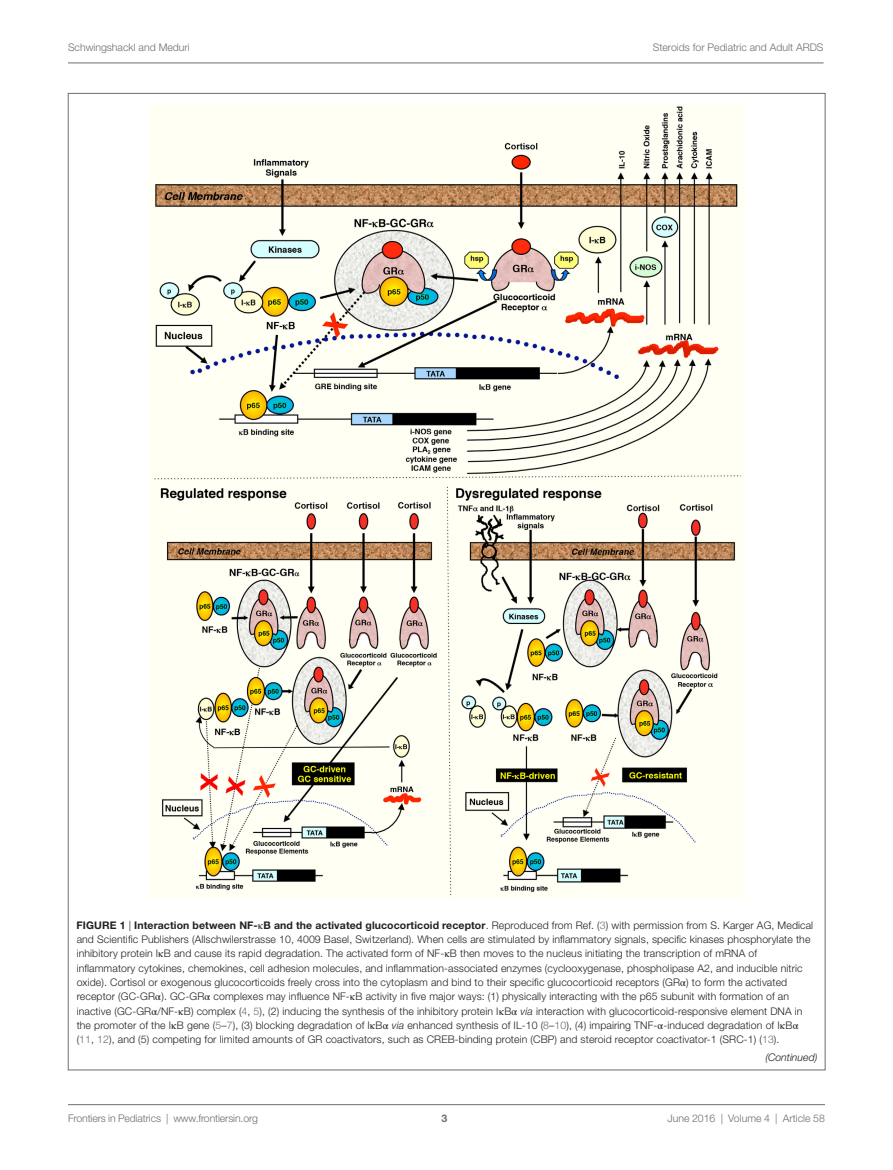
<style>
.page{position:relative;width:893px;height:1170px;background:#fff}
.page>*{position:absolute;margin:0;border:0;box-sizing:border-box;transform-origin:0 0}
.t1{font:300 10.5px/14.2px "Helvetica Neue LT Std";letter-spacing:.01em;color:#231f20}
.t2{font:300 10.5px "Helvetica Neue LT Std";color:#6c6d70}
.t3{font:italic 300 10.5px "Helvetica Neue LT Std";color:#231f20}
.t4{font:700 10.5px "Helvetica Neue LT Std";color:#6c6d70}
.s1{font-weight:700}
.s2{font-family:"STIX General";font-weight:400}
.s3{color:#6c6d70}
.s4{font-style:italic}
</style>
<div class="page">
<img style="left:149px;top:105px;width:595px;height:793px">
<hr style="left:68px;top:1104px;width:757px;height:1px;background:#6c6d70">
<hr style="left:68px;top:63px;width:756px;height:1px;background:#6c6d70">
<p class="t2" style="left:68px;top:41px;width:123px">Schwingshackl and Meduri</p>
<p class="t2" style="left:653px;top:41px;width:172px">Steroids for Pediatric and Adult ARDS</p>
<p class="t1" style="left:77px;top:917px;width:738px"><span class="s1">FIGURE 1</span> | <span class="s1">Interaction between NF-</span><span class="s2">κ</span><span class="s1">B and the activated glucocorticoid receptor</span>. Reproduced from Ref. (<span class="s3">3</span>) with permission from S. Karger AG, Medical and Scientific Publishers (Allschwilerstrasse 10, 4009 Basel, Switzerland). When cells are stimulated by inflammatory signals, specific kinases phosphorylate the inhibitory protein I<span class="s2">κ</span>B and cause its rapid degradation. The activated form of NF-<span class="s2">κ</span>B then moves to the nucleus initiating the transcription of mRNA of inflammatory cytokines, chemokines, cell adhesion molecules, and inflammation-associated enzymes (cyclooxygenase, phospholipase A2, and inducible nitric oxide). Cortisol or exogenous glucocorticoids freely cross into the cytoplasm and bind to their specific glucocorticoid receptors (GR<span class="s2">α</span>) to form the activated receptor (GC-GR<span class="s2">α</span>). GC-GR<span class="s2">α</span> complexes may influence NF-<span class="s2">κ</span>B activity in five major ways: (1) physically interacting with the p65 subunit with formation of an inactive (GC-GR<span class="s2">α</span>/NF-<span class="s2">κ</span>B) complex (<span class="s3">4</span>, <span class="s3">5</span>), (2) inducing the synthesis of the inhibitory protein I<span class="s2">κ</span>B<span class="s2">α</span> <span class="s4">via</span> interaction with glucocorticoid-responsive element DNA in the promoter of the I<span class="s2">κ</span>B gene (<span class="s3">5</span>–<span class="s3">7</span>), (3) blocking degradation of I<span class="s2">κ</span>B<span class="s2">α</span> <span class="s4">via</span> enhanced synthesis of IL-10 (<span class="s3">8</span>–<span class="s3">10</span>), (4) impairing TNF-<span class="s2">α</span>-induced degradation of I<span class="s2">κ</span>B<span class="s2">α </span>(<span class="s3">11</span>, <span class="s3">12</span>), and (5) competing for limited amounts of GR coactivators, such as CREB-binding protein (CBP) and steroid receptor coactivator-1 (SRC-1) (<span class="s3">13</span>).</p>
<p class="t3" style="left:765px;top:1050px;width:54px">(Continued)</p>
<p class="t2" style="left:68px;top:1111px;width:191px">Frontiers in Pediatrics | www.frontiersin.org</p>
<p class="t2" style="left:667px;top:1111px;width:159px">June 2016 | Volume 4 | Article 58</p>
<p class="t4" style="left:441px;top:1111px;width:7px">3</p>
</div>
